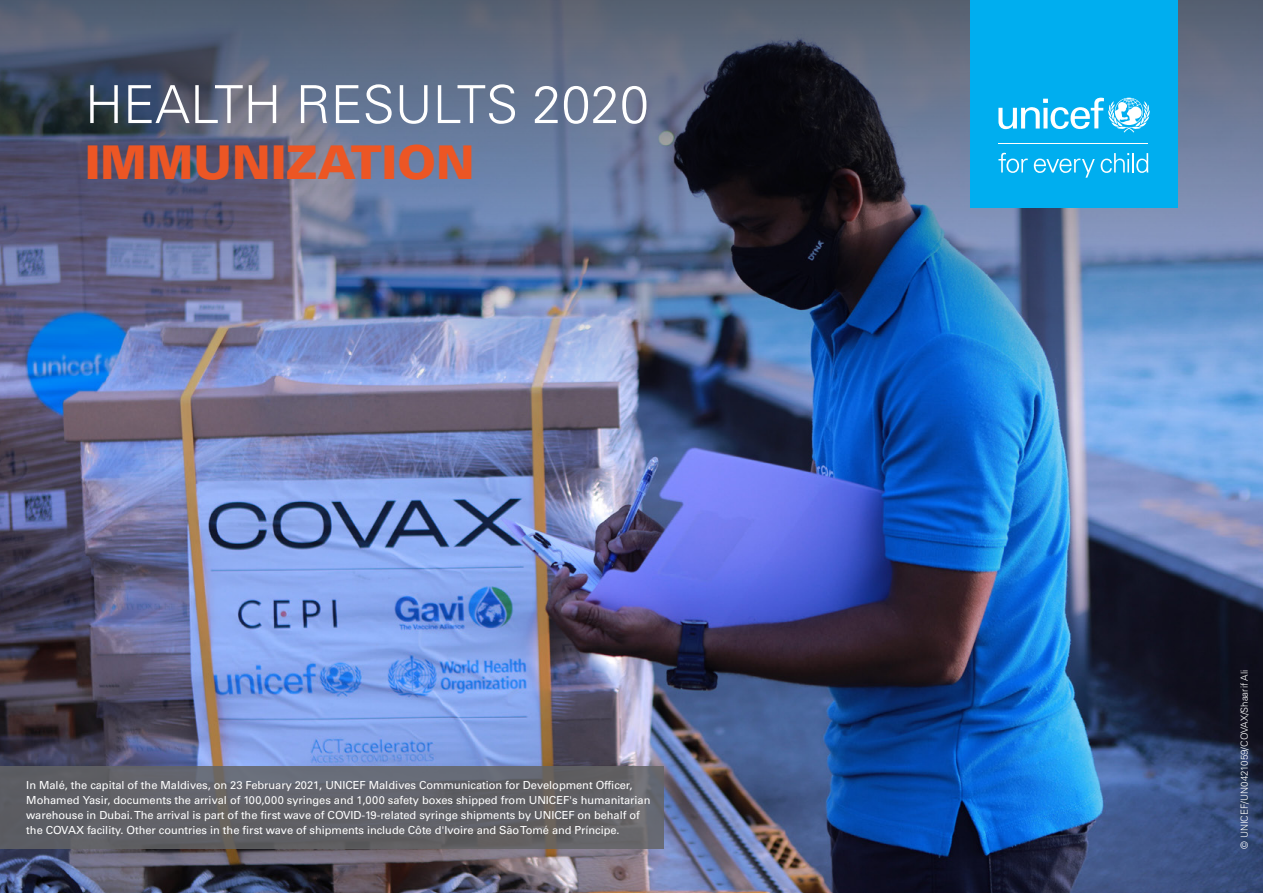
<style>
.page{position:relative;width:1263px;height:893px;background:#fff}
.page>*{position:absolute;margin:0;border:0;box-sizing:border-box;transform-origin:0 0}
.t1{font:300 52.5px "Univers LT Std";color:#fff}
.t2{font:900 46.5px "Univers LT Std";color:#ec5624}
.t3{font:11.1px/15px "Univers LT Std";letter-spacing:-.005em;color:#fff}
.t4{font:300 9.75px "Univers LT Std";color:#fff}
</style>
<div class="page">
<img style="left:0;top:487px;width:1263px;height:406px">
<img style="left:0;top:0;width:1263px;height:487px">
<div style="left:971px;top:0;width:207px;height:207px;background:#00aeef"></div>
<hr style="left:999px;top:143px;width:149px;height:1px;background:#fff">
<svg style="left:998px;top:98px;width:152px;height:34px"></svg>
<svg style="left:998px;top:153px;width:30px;height:20px"></svg>
<svg style="left:1034px;top:159px;width:61px;height:19px"></svg>
<svg style="left:1101px;top:153px;width:47px;height:20px"></svg>
<div style="left:0;top:766px;width:664px;height:83px;background:#636466"></div>
<h1 class="t1" style="left:85px;top:73px;width:565px">HEALTH RESULTS 2020</h1>
<h2 class="t2" style="left:85px;top:133px;width:391px">IMMUNIZATION</h2>
<p class="t3" style="left:26px;top:777px;width:626px">In Malé, the capital of the Maldives, on 23 February 2021, UNICEF Maldives Communication for Development Officer, Mohamed Yasir, documents the arrival of 100,000 syringes and 1,000 safety boxes shipped from UNICEF's humanitarian warehouse in Dubai. The arrival is part of the first wave of COVID-19-related syringe shipments by UNICEF on behalf of the COVAX facility. Other countries in the first wave of shipments include Côte d'Ivoire and São Tomé and Príncipe.</p>
<p class="t4" style="left:1239px;top:849px;width:181px;rotate:-90deg">© UNICEF/UN0421059/COVAX/Shaarif Ali</p>
</div>
